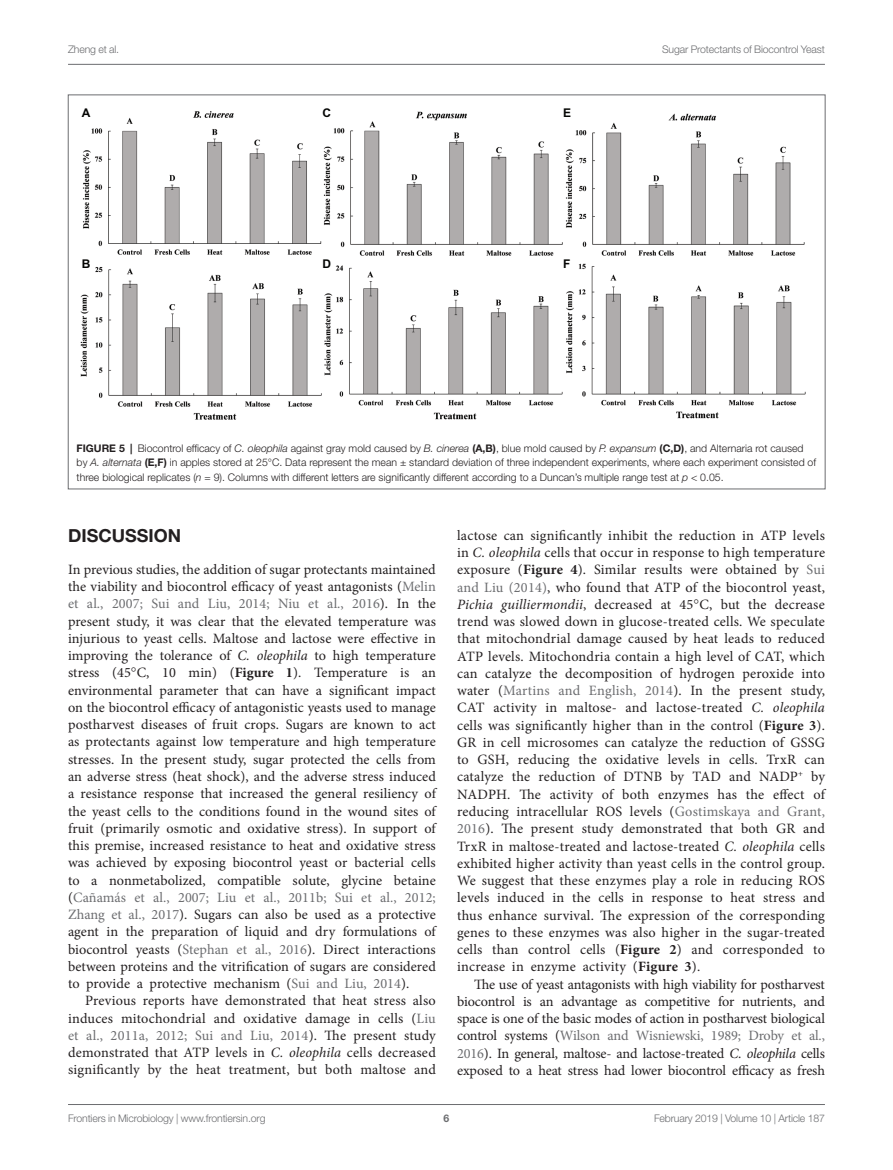
<style>
.page{position:relative;width:893px;height:1170px;background:#fff}
.page>*{position:absolute;margin:0;border:0;box-sizing:border-box;transform-origin:0 0}
.HEAD_1{font:700 18px "Helvetica Neue LT Std";color:#231f20}
.TEXT{font:14.25px/17.2px "Minion Pro";letter-spacing:.01em;color:#231f20;text-align:justify}
.TEXT_FLUSH{font:14.25px/17.2px "Minion Pro";color:#231f20;text-align:justify}
.t1{font:700 12px "Arial";color:#040503}
.FIG_LEG{font:300 10.5px/14.2px "Helvetica Neue LT Std";color:#231f20}
.t2{font:300 10.5px "Helvetica Neue LT Std";letter-spacing:-.015em;color:#6c6d70}
.t3{font:700 10.5px "Helvetica Neue LT Std";color:#6c6d70}
.s1{font-weight:700}
.s2{font-style:italic}
.s3{color:#6c6d70}
</style>
<div class="page">
<hr style="left:68px;top:64px;width:757px;height:1px;background:#6c6d70">
<hr style="left:68px;top:1104px;width:757px;height:1px;background:#6c6d70">
<img style="left:80px;top:111px;width:726px;height:309px">
<p class="t2" style="left:68px;top:42px;width:53px">Zheng et al.</p>
<p class="t2" style="left:662px;top:42px;width:164px">Sugar Protectants of Biocontrol Yeast</p>
<p class="t1" style="left:82px;top:105px;width:10px">A</p>
<p class="t1" style="left:322px;top:105px;width:10px">C</p>
<p class="t1" style="left:563px;top:105px;width:10px">E</p>
<p class="t1" style="left:82px;top:256px;width:10px">B</p>
<p class="t1" style="left:322px;top:256px;width:10px">D</p>
<p class="t1" style="left:563px;top:256px;width:9px">F</p>
<p class="FIG_LEG" style="left:77px;top:441px;width:741px"><span class="s1">FIGURE 5 |</span> Biocontrol efficacy of <span class="s2">C. oleophila</span> against gray mold caused by <span class="s2">B. cinerea</span> <span class="s1">(A,B)</span>, blue mold caused by <span class="s2">P. expansum</span> <span class="s1">(C,D)</span>, and Alternaria rot caused by <span class="s2">A. alternata</span> <span class="s1">(E,F)</span> in apples stored at 25°C. Data represent the mean ± standard deviation of three independent experiments, where each experiment consisted of three biological replicates (<span class="s2">n</span> = 9). Columns with different letters are significantly different according to a Duncan’s multiple range test at <span class="s2">p</span> &lt; 0.05.</p>
<p class="HEAD_1" style="left:68px;top:524px;width:115px">DISCUSSION</p>
<p class="TEXT_FLUSH" style="left:68px;top:560px;width:369px">In previous studies, the addition of sugar protectants maintained the viability and biocontrol efficacy of yeast antagonists (<span class="s3">Melin et al., 2007; Sui and Liu, 2014; Niu et al., 2016</span>). In the present study, it was clear that the elevated temperature was injurious to yeast cells. Maltose and lactose were effective in improving the tolerance of <span class="s2">C. oleophila</span> to high temperature stress (45 C, 10 min) (<span class="s1">Figure 1</span>). Temperature is an environmental parameter that can have a significant impact on the biocontrol efficacy of antagonistic yeasts used to manage postharvest diseases of fruit crops. Sugars are known to act as protectants against low temperature and high temperature stresses. In the present study, sugar protected the cells from an adverse stress (heat shock), and the adverse stress induced a resistance response that increased the general resiliency of the yeast cells to the conditions found in the wound sites of fruit (primarily osmotic and oxidative stress). In support of this premise, increased resistance to heat and oxidative stress was achieved by exposing biocontrol yeast or bacterial cells to a nonmetabolized, compatible solute, glycine betaine (<span class="s3">Cañamás et al., 2007; Liu et al., 2011b; Sui et al., 2012; Zhang et al., 2017</span>). Sugars can also be used as a protective agent in the preparation of liquid and dry formulations of biocontrol yeasts (<span class="s3">Stephan et al., 2016</span>). Direct interactions between proteins and the vitrification of sugars are considered to provide a protective mechanism (<span class="s3">Sui and Liu, 2014</span>).</p>
<p class="TEXT" style="left:68px;top:992px;width:369px;text-indent:17px">Previous reports have demonstrated that heat stress also induces mitochondrial and oxidative damage in cells (<span class="s3">Liu et al., 2011a, 2012; Sui and Liu, 2014</span>). The present study demonstrated that ATP levels in <span class="s2">C. oleophila</span> cells decreased significantly by the heat treatment, but both maltose and</p>
<p class="TEXT" style="left:457px;top:526px;width:369px">lactose can significantly inhibit the reduction in ATP levels in <span class="s2">C. oleophila</span> cells that occur in response to high temperature exposure (<span class="s1">Figure 4</span>). Similar results were obtained by <span class="s3">Sui and Liu (2014)</span>, who found that ATP of the biocontrol yeast, <span class="s2">Pichia guilliermondii</span>, decreased at 45 C, but the decrease trend was slowed down in glucose-treated cells. We speculate that mitochondrial damage caused by heat leads to reduced ATP levels. Mitochondria contain a high level of CAT, which can catalyze the decomposition of hydrogen peroxide into water (<span class="s3">Martins and English, 2014</span>). In the present study, CAT activity in maltose- and lactose-treated <span class="s2">C. oleophila </span>cells was significantly higher than in the control (<span class="s1">Figure 3</span>).<br>GR in cell microsomes can catalyze the reduction of GSSG to GSH, reducing the oxidative levels in cells. TrxR can catalyze the reduction of DTNB by TAD and NADP<sup>+</sup> by NADPH. The activity of both enzymes has the effect of reducing intracellular ROS levels (<span class="s3">Gostimskaya and Grant, 2016</span>). The present study demonstrated that both GR and TrxR in maltose-treated and lactose-treated <span class="s2">C. oleophila</span> cells exhibited higher activity than yeast cells in the control group.<br>We suggest that these enzymes play a role in reducing ROS levels induced in the cells in response to heat stress and thus enhance survival. The expression of the corresponding genes to these enzymes was also higher in the sugar-treated cells than control cells (<span class="s1">Figure 2</span>) and corresponded to increase in enzyme activity (<span class="s1">Figure 3</span>).</p>
<p class="TEXT" style="left:457px;top:975px;width:369px;text-indent:17px">The use of yeast antagonists with high viability for postharvest biocontrol is an advantage as competitive for nutrients, and space is one of the basic modes of action in postharvest biological control systems (<span class="s3">Wilson and Wisniewski, 1989; Droby et al., 2016</span>). In general, maltose- and lactose-treated <span class="s2">C. oleophila</span> cells exposed to a heat stress had lower biocontrol efficacy as fresh</p>
<p class="t2" style="left:68px;top:1111px;width:199px">Frontiers in Microbiology | www.frontiersin.org</p>
<p class="t3" style="left:444px;top:1111px;width:7px">6</p>
<p class="t2" style="left:654px;top:1111px;width:172px">February 2019 | Volume 10 | Article 187</p>
</div>
